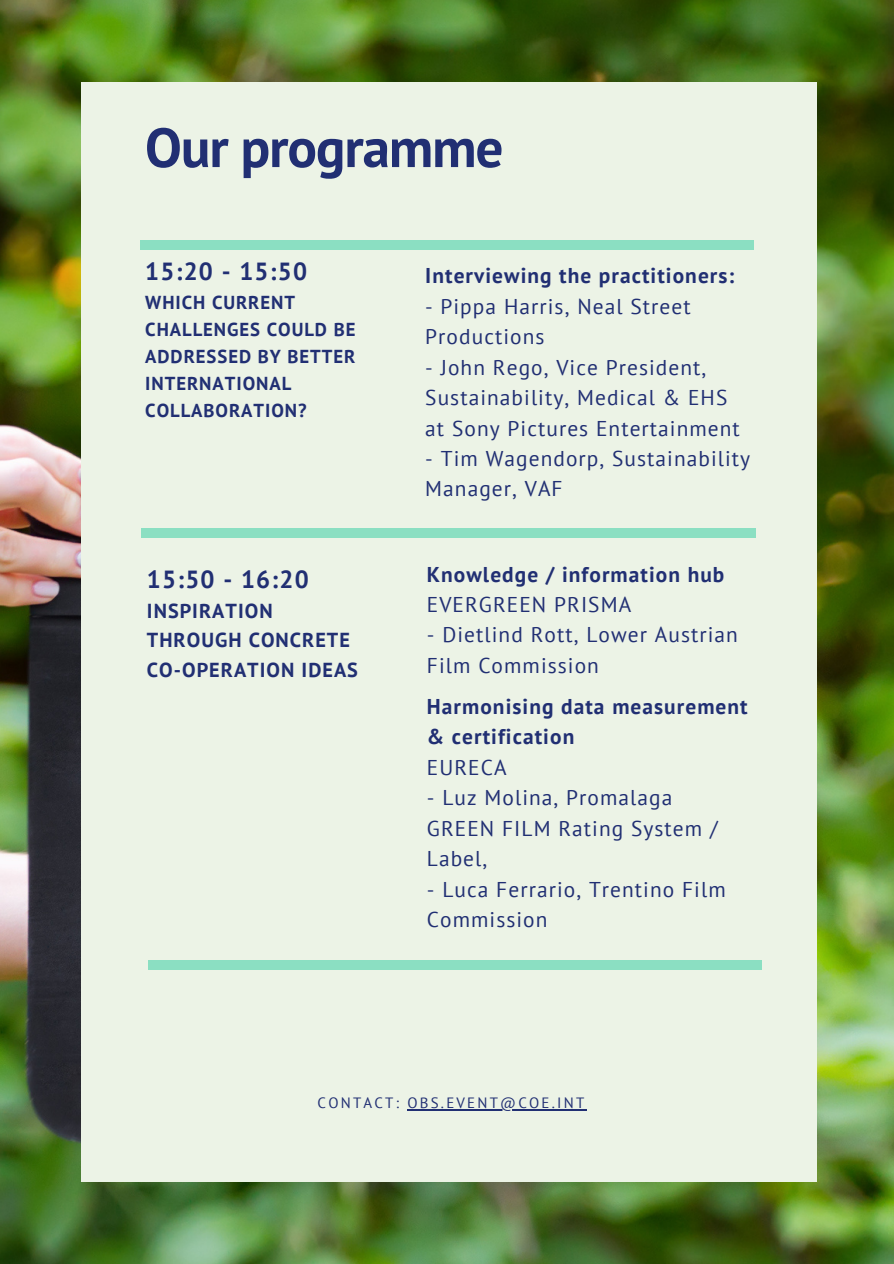
<style>
.page{position:relative;width:894px;height:1264px;background:#fff}
.page>*{position:absolute;margin:0;border:0;box-sizing:border-box;transform-origin:0 0}
.t1{font:700 55.05px "PT Sans";letter-spacing:-.02em;color:#212f73}
.t2{font:700 24.75px "PT Sans";letter-spacing:.05em;color:#212f73}
.t3{font:21.3px/30.5px "PT Sans";letter-spacing:.05em;color:#212f73}
.t4{font:700 21.3px/30.5px "PT Sans";letter-spacing:.05em;color:#212f73}
.t5{font:700 20.25px/29.2px "PT Sans";letter-spacing:.05em;color:#212f73}
.t6{font:700 18.75px/27px "PT Sans";letter-spacing:.05em;color:#212f73}
.t7{font:14.85px "PT Sans";letter-spacing:.15em;color:#212f73}
</style>
<div class="page">
<img style="left:0;top:0;width:893px;height:1263px">
<div style="left:81px;top:82px;width:735px;height:1099px;background:#ecf3e6"></div>
<div style="left:141px;top:240px;width:612px;height:9px;background:#8bdfc2"></div>
<div style="left:141px;top:528px;width:614px;height:9px;background:#8bdfc2"></div>
<div style="left:148px;top:960px;width:612px;height:9px;background:#8bdfc2"></div>
<hr style="left:407px;top:1109px;width:179px;height:1px;background:#212f73">
<p class="t1" style="left:145px;top:111px;width:360px">Our programme</p>
<p class="t2" style="left:145px;top:255px;width:163px">15:20 - 15:50</p>
<p class="t6" style="left:145px;top:289px;width:212px">WHICH CURRENT<br>CHALLENGES COULD BE<br>ADDRESSED BY BETTER<br>INTERNATIONAL<br>COLLABORATION?</p>
<p class="t2" style="left:147px;top:562px;width:163px">15:50 - 16:20</p>
<p class="t5" style="left:147px;top:596px;width:212px">INSPIRATION<br>THROUGH CONCRETE<br>CO-OPERATION IDEAS</p>
<p class="t4" style="left:425px;top:260px;width:310px">Interviewing the practitioners:</p>
<p class="t3" style="left:425px;top:291px;width:267px">- Pippa Harris, Neal Street<br>Productions</p>
<p class="t3" style="left:425px;top:351px;width:316px">- John Rego, Vice President,<br>Sustainability, Medical &amp; EHS at Sony Pictures Entertainment</p>
<p class="t3" style="left:425px;top:443px;width:326px">- Tim Wagendorp, Sustainability<br>Manager, VAF</p>
<p class="t4" style="left:427px;top:558px;width:299px">Knowledge / information hub</p>
<p class="t3" style="left:427px;top:589px;width:206px">EVERGREEN PRISMA</p>
<p class="t3" style="left:427px;top:619px;width:312px">- Dietlind Rott, Lower Austrian<br>Film Commission</p>
<p class="t4" style="left:427px;top:691px;width:322px">Harmonising data measurement &amp; certification</p>
<p class="t3" style="left:427px;top:751px;width:81px">EURECA</p>
<p class="t3" style="left:427px;top:782px;width:247px">- Luz Molina, Promalaga</p>
<p class="t3" style="left:427px;top:812px;width:292px">GREEN FILM Rating System /<br>Label,</p>
<p class="t3" style="left:427px;top:873px;width:300px">- Luca Ferrario, Trentino Film<br>Commission</p>
<p class="t7" style="left:317px;top:1093px;width:268px">CONTACT: OBS.EVENT@COE.INT</p>
</div>
